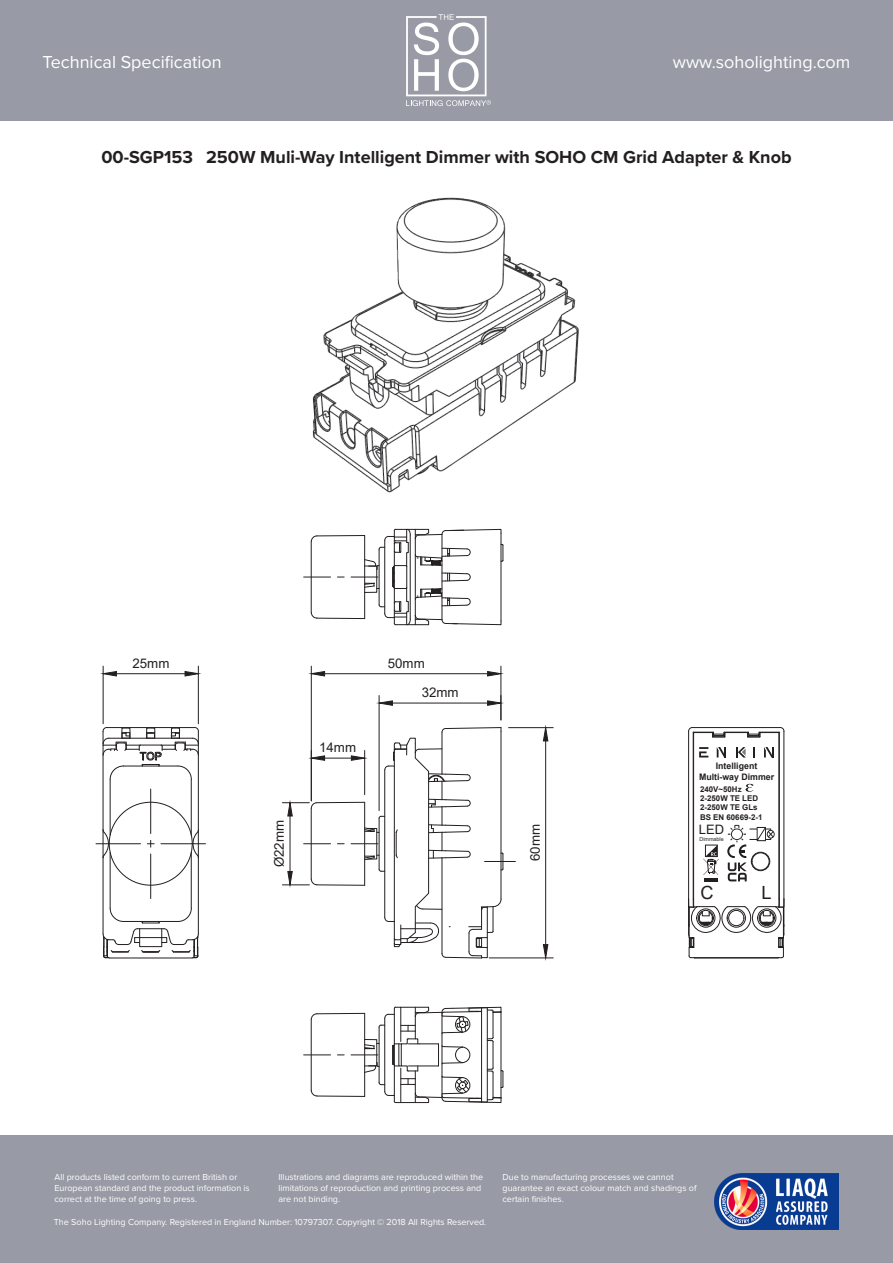
<style>
.page{position:relative;width:893px;height:1263px;background:#fff}
.page>*{position:absolute;margin:0;border:0;box-sizing:border-box;transform-origin:0 0}
.t1{font:18.15px "Arial";color:#231f20}
.t2{font:700 18px "Proxima Nova";color:#231f20}
.t3{font:18px "Proxima Nova";color:#fff}
.t4{font:13.35px/29.4px "Arial";color:#231f20}
.t5{font:13.05px "Arial";color:#231f20}
.t6{font:9px/10.8px "Proxima Nova";color:#fff}
.t7{font:700 9px/10.8px "Arial";color:#231f20;text-align:center}
.t8{font:700 7.95px/9px "Arial";color:#231f20}
.t9{font:5.4px "Arial";color:#231f20}
</style>
<div class="page">
<div style="left:0;top:1135px;width:893px;height:128px;background:#989ba5"></div>
<img style="left:715px;top:1173px;width:124px;height:56px">
<div style="left:0;top:0;width:893px;height:121px;background:#989ba5"></div>
<svg style="left:406px;top:14px;width:85px;height:92px"></svg>
<img style="left:312px;top:197px;width:267px;height:296px">
<hr style="left:110px;top:852px;width:1px;height:56px;background:#231f20">
<hr style="left:110px;top:779px;width:1px;height:56px;background:#231f20">
<hr style="left:191px;top:779px;width:1px;height:56px;background:#231f20">
<hr style="left:191px;top:852px;width:1px;height:56px;background:#231f20">
<hr style="left:103px;top:755px;width:1px;height:75px;background:#231f20">
<hr style="left:103px;top:858px;width:1px;height:76px;background:#231f20">
<hr style="left:198px;top:858px;width:1px;height:76px;background:#231f20">
<hr style="left:198px;top:755px;width:1px;height:75px;background:#231f20">
<svg style="left:102px;top:829px;width:8px;height:30px"></svg>
<svg style="left:192px;top:829px;width:7px;height:30px"></svg>
<svg style="left:102px;top:727px;width:97px;height:53px"></svg>
<svg style="left:102px;top:907px;width:97px;height:52px"></svg>
<hr style="left:311px;top:542px;width:1px;height:70px;background:#231f20">
<hr style="left:317px;top:535px;width:48px;height:1px;background:#231f20">
<hr style="left:317px;top:618px;width:48px;height:1px;background:#231f20">
<svg style="left:310px;top:611px;width:8px;height:8px"></svg>
<svg style="left:310px;top:535px;width:8px;height:8px"></svg>
<hr style="left:311px;top:1019px;width:1px;height:71px;background:#231f20">
<hr style="left:317px;top:1013px;width:48px;height:1px;background:#231f20">
<hr style="left:317px;top:1095px;width:48px;height:2px;background:#231f20">
<svg style="left:310px;top:1089px;width:8px;height:8px"></svg>
<svg style="left:310px;top:1013px;width:8px;height:7px"></svg>
<svg style="left:304px;top:577px;width:27px;height:1px"></svg>
<svg style="left:351px;top:529px;width:153px;height:97px"></svg>
<svg style="left:304px;top:1055px;width:27px;height:1px"></svg>
<svg style="left:351px;top:1006px;width:153px;height:97px"></svg>
<svg style="left:147px;top:840px;width:7px;height:7px"></svg>
<hr style="left:96px;top:843px;width:45px;height:1px;background:#231f20">
<hr style="left:161px;top:843px;width:45px;height:1px;background:#231f20">
<hr style="left:150px;top:854px;width:1px;height:44px;background:#231f20">
<hr style="left:150px;top:789px;width:1px;height:44px;background:#231f20">
<hr style="left:485px;top:861px;width:30px;height:1px;background:#231f20">
<hr style="left:103px;top:666px;width:1px;height:58px;background:#231f20">
<hr style="left:198px;top:666px;width:1px;height:58px;background:#231f20">
<hr style="left:116px;top:673px;width:69px;height:1px;background:#231f20">
<svg style="left:102px;top:671px;width:15px;height:6px"></svg>
<svg style="left:184px;top:671px;width:15px;height:6px"></svg>
<hr style="left:311px;top:666px;width:1px;height:135px;background:#231f20">
<hr style="left:501px;top:666px;width:1px;height:54px;background:#231f20">
<hr style="left:325px;top:673px;width:163px;height:1px;background:#231f20">
<svg style="left:311px;top:671px;width:14px;height:6px"></svg>
<svg style="left:487px;top:671px;width:15px;height:6px"></svg>
<hr style="left:379px;top:695px;width:1px;height:116px;background:#231f20">
<hr style="left:392px;top:703px;width:96px;height:1px;background:#231f20">
<svg style="left:378px;top:700px;width:15px;height:6px"></svg>
<svg style="left:487px;top:695px;width:15px;height:25px"></svg>
<hr style="left:509px;top:727px;width:44px;height:1px;background:#231f20">
<hr style="left:489px;top:958px;width:64px;height:1px;background:#231f20">
<hr style="left:545px;top:741px;width:1px;height:203px;background:#231f20">
<svg style="left:543px;top:727px;width:6px;height:15px"></svg>
<svg style="left:543px;top:944px;width:6px;height:15px"></svg>
<svg style="left:282px;top:726px;width:222px;height:233px"></svg>
<svg style="left:688px;top:727px;width:97px;height:232px"></svg>
<p class="t3" style="left:43px;top:49px;width:181px">Technical Specification</p>
<p class="t3" style="left:673px;top:49px;width:179px">www.soholighting.com</p>
<p class="t2" style="left:101px;top:144px;width:93px">00-SGP153</p>
<p class="t2" style="left:206px;top:144px;width:587px">250W Muli-Way Intelligent Dimmer with SOHO CM Grid Adapter &amp; Knob</p>
<p class="t4" style="left:132px;top:648px;width:38px">25mm</p>
<p class="t4" style="left:422px;top:648px;width:38px;text-indent:-34px">50mm<br>32mm</p>
<p class="t4" style="left:319px;top:733px;width:38px">14mm</p>
<p class="t7" style="left:699px;top:761px;width:77px">Intelligent<br>Multi-way Dimmer</p>
<p class="t8" style="left:700px;top:785px;width:59px">240V~50Hz<br>2-250W TE LED<br>2-250W TE GLs</p>
<p class="t8" style="left:700px;top:813px;width:64px">BS EN 60669-2-1</p>
<p class="t4" style="left:264px;top:867px;width:49px;rotate:-90deg">Ø22mm</p>
<p class="t5" style="left:699px;top:821px;width:27px">LED</p>
<p class="t4" style="left:520px;top:861px;width:38px;rotate:-90deg">60mm</p>
<p class="t9" style="left:699px;top:835px;width:26px">Dimmable</p>
<p class="t1" style="left:700px;top:880px;width:15px">C</p>
<p class="t1" style="left:761px;top:880px;width:12px">L</p>
<p class="t6" style="left:54px;top:1171px;width:197px">All products listed conform to current British or<br>European standard and the product information is correct at the time of going to press.</p>
<p class="t6" style="left:278px;top:1171px;width:206px">Illustrations and diagrams are reproduced within the limitations of reproduction and printing process and are not binding.</p>
<p class="t6" style="left:54px;top:1216px;width:434px">The Soho Lighting Company. Registered in England Number: 10797307. Copyright © 2018 All Rights Reserved.</p>
<p class="t6" style="left:502px;top:1171px;width:196px">Due to manufacturing processes we cannot guarantee an exact colour match and shadings of certain finishes.</p>
</div>
